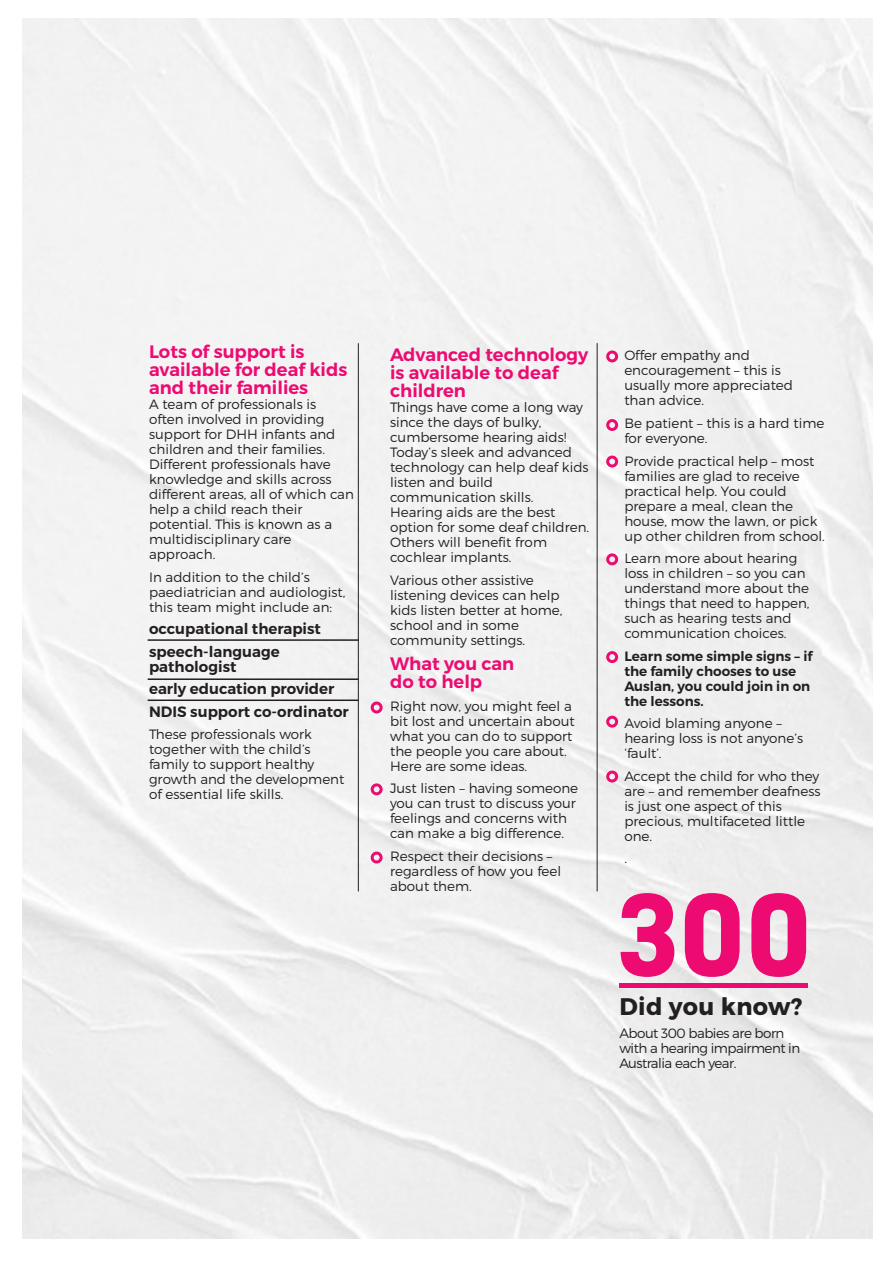
<style>
.page{position:relative;width:893px;height:1263px;background:#fff}
.page>*{position:absolute;margin:0;border:0;box-sizing:border-box;transform-origin:0 0}
.t1{font:700 106.65px "Kelson";color:#ed0a71}
.t2{font:700 24px "Montserrat";letter-spacing:.015em;color:#231f20}
.t3{font:600 18px/18px "Montserrat";color:#ed0a71}
.t4{font:600 15px/22.5px "Montserrat";color:#231f20}
.t5{font:300 13.5px/15px "Montserrat";color:#231f20}
.t6{font:600 13.5px/15px "Montserrat";color:#231f20}
.t7{font:300 13.5px/15px "Montserrat";letter-spacing:-.04em;color:#231f20}
</style>
<div class="page">
<img style="left:22px;top:18px;width:850px;height:1221px">
<hr style="left:597px;top:343px;width:1px;height:548px;background:#231f20">
<hr style="left:358px;top:343px;width:1px;height:548px;background:#231f20">
<hr style="left:148px;top:639px;width:211px;height:2px;background:#231f20">
<hr style="left:148px;top:678px;width:211px;height:2px;background:#231f20">
<hr style="left:148px;top:699px;width:211px;height:2px;background:#231f20">
<div style="left:619px;top:983px;width:189px;height:5px;background:#ed0a71"></div>
<div style="left:371px;top:701px;width:12px;height:12px;border:3px solid #ed0a71;border-radius:50%"></div>
<div style="left:371px;top:783px;width:12px;height:12px;border:3px solid #ed0a71;border-radius:50%"></div>
<div style="left:371px;top:851px;width:12px;height:12px;border:3px solid #ed0a71;border-radius:50%"></div>
<div style="left:606px;top:651px;width:12px;height:12px;border:3px solid #ed0a71;border-radius:50%"></div>
<div style="left:606px;top:553px;width:12px;height:12px;border:3px solid #ed0a71;border-radius:50%"></div>
<div style="left:606px;top:456px;width:12px;height:11px;border:3px solid #ed0a71;border-radius:50%"></div>
<div style="left:606px;top:419px;width:12px;height:12px;border:3px solid #ed0a71;border-radius:50%"></div>
<div style="left:606px;top:350px;width:12px;height:12px;border:3px solid #ed0a71;border-radius:50%"></div>
<div style="left:606px;top:716px;width:12px;height:12px;border:3px solid #ed0a71;border-radius:50%"></div>
<div style="left:606px;top:770px;width:12px;height:12px;border:3px solid #ed0a71;border-radius:50%"></div>
<h3 class="t3" style="left:149px;top:344px;width:200px">Lots of support is available for deaf kids and their families</h3>
<p class="t5" style="left:149px;top:398px;width:206px">A team of professionals is often involved in providing support for DHH infants and children and their families.<br>Different professionals have knowledge and skills across different areas, all of which can help a child reach their potential. This is known as a multidisciplinary care approach.</p>
<p class="t5" style="left:149px;top:570px;width:198px">In addition to the child’s paediatrician and audiologist, this team might include an:</p>
<p class="t4" style="left:149px;top:618px;width:173px">occupational therapist speech-language</p>
<p class="t4" style="left:149px;top:656px;width:201px">pathologist<br>early education provider<br>NDIS support co-ordinator</p>
<p class="t5" style="left:149px;top:728px;width:197px">These professionals work together with the child’s family to support healthy growth and the development of essential life skills.</p>
<h3 class="t3" style="left:390px;top:347px;width:200px">Advanced technology is available to deaf children</h3>
<p class="t5" style="left:390px;top:401px;width:201px">Things have come a long way since the days of bulky, cumbersome hearing aids!<br>Today’s sleek and advanced technology can help deaf kids listen and build communication skills.<br>Hearing aids are the best option for some deaf children.<br>Others will benefit from cochlear implants.</p>
<p class="t5" style="left:390px;top:574px;width:174px">Various other assistive listening devices can help kids listen better at home, school and in some community settings.</p>
<h3 class="t3" style="left:390px;top:656px;width:126px">What you can do to help</h3>
<p class="t5" style="left:390px;top:700px;width:186px">Right now, you might feel a bit lost and uncertain about what you can do to support the people you care about.<br>Here are some ideas.</p>
<p class="t5" style="left:390px;top:782px;width:190px">Just listen – having someone you can trust to discuss your feelings and concerns with can make a big difference.</p>
<p class="t5" style="left:390px;top:850px;width:173px">Respect their decisions – regardless of how you feel about them.</p>
<p class="t5" style="left:624px;top:349px;width:170px">Offer empathy and encouragement – this is usually more appreciated than advice.</p>
<p class="t5" style="left:624px;top:417px;width:202px">Be patient – this is a hard time for everyone.</p>
<p class="t5" style="left:624px;top:454px;width:202px">Provide practical help – most families are glad to receive practical help. You could prepare a meal, clean the house, mow the lawn, or pick up other children from school.</p>
<p class="t5" style="left:624px;top:552px;width:187px">Learn more about hearing loss in children – so you can understand more about the things that need to happen, such as hearing tests and communication choices.</p>
<p class="t6" style="left:624px;top:649px;width:190px">Learn some simple signs – if the family chooses to use<br>Auslan, you could join in on the lessons.</p>
<p class="t5" style="left:624px;top:717px;width:180px">Avoid blaming anyone – hearing loss is not anyone’s ‘fault’.</p>
<p class="t5" style="left:624px;top:769px;width:198px">Accept the child for who they are – and remember deafness is just one aspect of this precious, multifaceted little one.</p>
<p class="t5" style="left:624px;top:852px;width:4px">.</p>
<h1 class="t1" style="left:618px;top:876px;width:194px">300</h1>
<h2 class="t2" style="left:619px;top:996px;width:185px">Did you know?</h2>
<p class="t7" style="left:619px;top:1026px;width:182px">About 300 babies are born with a hearing impairment in<br>Australia each year.</p>
</div>
